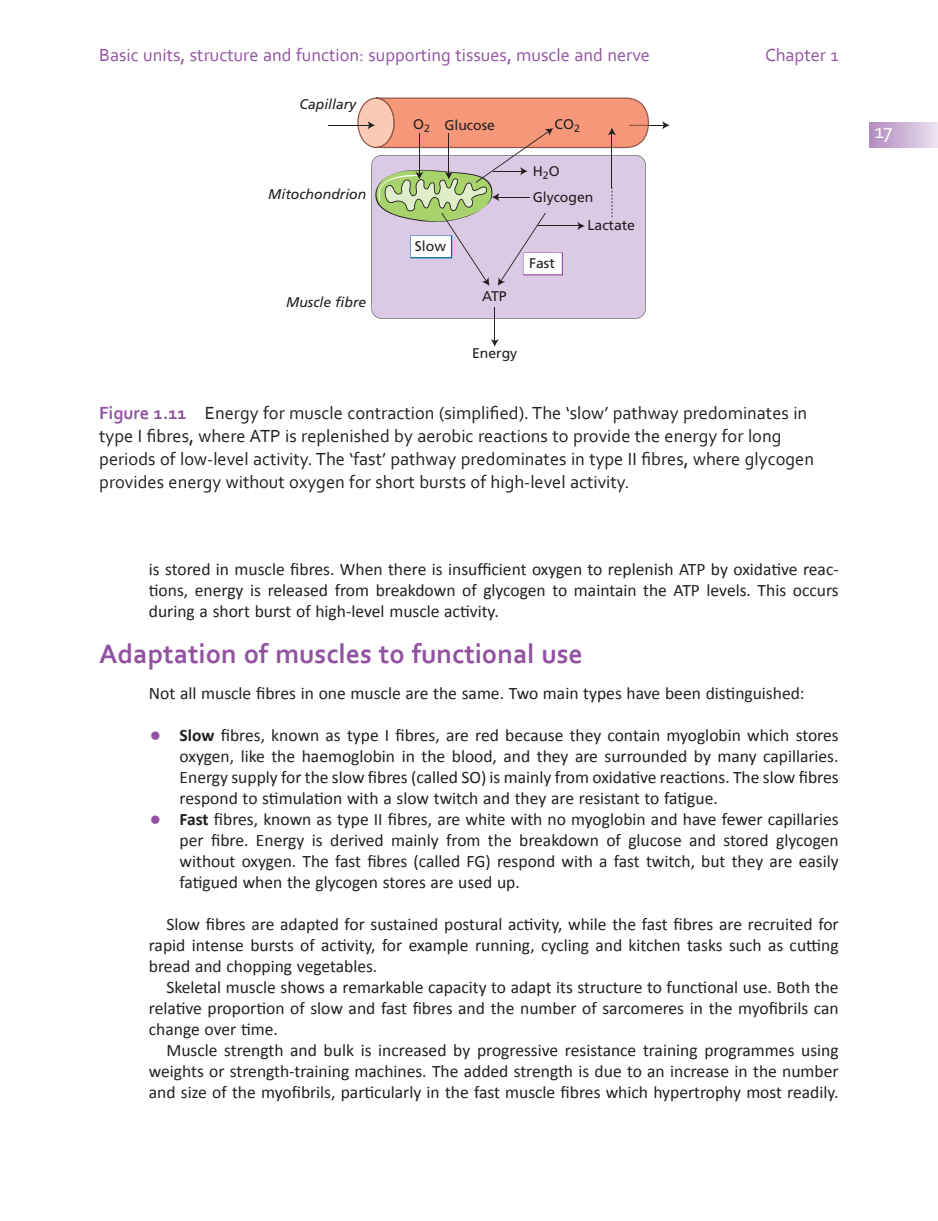
<style>
.page{position:relative;width:938px;height:1221px;background:#fff}
.page>*{position:absolute;margin:0;border:0;box-sizing:border-box;transform-origin:0 0}
.t1{font:700 28px "Corbel";color:#9252a1}
.t2{font:21px "Corbel";color:#fff}
.t3{font:18.38px/22.8px "Corbel";color:#231f20}
.t4{font:18.38px "Corbel";color:#9252a1}
.t5{font:17.5px/21px "Calibri";color:#231f20;text-align:justify}
.t6{font:14px/27.8px "Frutiger";color:#231f20}
.t7{font:italic 14px "Frutiger";color:#231f20}
.s1{font-weight:700;color:#9252a1}
.s2{font-size:26.6px;color:#9252a1}
.s3{font-weight:700}
</style>
<div class="page">
<div style="left:869px;top:122px;width:69px;height:25px;background:linear-gradient(to right,#b28abf,#eae2ef)"></div>
<hr style="left:328px;top:125px;width:42px;height:1px;background:#231f20">
<hr style="left:494px;top:307px;width:1px;height:34px;background:#231f20">
<svg style="left:490px;top:339px;width:9px;height:8px"></svg>
<svg style="left:357px;top:97px;width:312px;height:222px"></svg>
<p class="t4" style="left:99px;top:48px;width:552px">Basic units, structure and function: supporting tissues, muscle and nerve</p>
<p class="t4" style="left:765px;top:48px;width:75px">Chapter 1</p>
<p class="t7" style="left:299px;top:99px;width:58px">Capillary</p>
<p class="t7" style="left:268px;top:189px;width:99px">Mitochondrion</p>
<p class="t7" style="left:286px;top:296px;width:82px">Muscle fibre</p>
<p class="t6" style="left:413px;top:112px;width:83px">O<sub>2</sub> Glucose</p>
<p class="t6" style="left:554px;top:111px;width:27px">CO<sub>2</sub></p>
<p class="t6" style="left:533px;top:158px;width:28px">H<sub>2</sub>O</p>
<p class="t6" style="left:415px;top:234px;width:33px">Slow</p>
<p class="t6" style="left:482px;top:283px;width:26px">ATP</p>
<p class="t6" style="left:587px;top:184px;width:49px;text-indent:-55px">Glycogen<br>Lactate</p>
<p class="t6" style="left:529px;top:250px;width:27px">Fast</p>
<p class="t6" style="left:472px;top:341px;width:47px">Energy</p>
<p class="t3" style="left:99px;top:403px;width:716px"><span class="s1">Figure 1.11</span> Energy for muscle contraction (simplified). The ‘ slow ’ pathway predominates in type I fibres, where ATP is replenished by aerobic reactions to provide the energy for long periods of low - level activity. The ‘ fast ’ pathway predominates in type II fibres, where glycogen provides energy without oxygen for short bursts of high - level activity.</p>
<p class="t5" style="left:149px;top:559px;width:691px">is stored in muscle fibres. When there is insufficient oxygen to replenish ATP by oxidative reac&shy;tions, energy is released from breakdown of glycogen to maintain the ATP levels. This occurs during a short burst of high - level muscle activity.</p>
<h1 class="t1" style="left:99px;top:642px;width:485px">Adaptation of m uscles to f unctional u se</h1>
<p class="t5" style="left:149px;top:684px;width:657px">Not all muscle fibres in one muscle are the same. Two main types have been distinguished:</p>
<p class="t5" style="left:180px;top:726px;width:660px;text-indent:-31px"><span class="s2">•</span> <span class="s3">Slow</span> fibres, known as type I fibres, are red because they contain myoglobin which stores oxygen, like the haemoglobin in the blood, and they are surrounded by many capillaries.<br>Energy supply for the slow fibres (called SO) is mainly from oxidative reactions. The slow fibres respond to stimulation with a slow twitch and they are resistant to fatigue.</p>
<p class="t5" style="left:180px;top:810px;width:660px;text-indent:-31px"><span class="s2">•</span> <span class="s3">Fast</span> fibres, known as type II fibres, are white with no myoglobin and have fewer capillaries per fibre. Energy is derived mainly from the breakdown of glucose and stored glycogen without oxygen. The fast fibres (called FG) respond with a fast twitch, but they are easily fatigued when the glycogen stores are used up.</p>
<p class="t5" style="left:149px;top:915px;width:691px;text-indent:17px">Slow fibres are adapted for sustained postural activity, while the fast fibres are recruited for rapid intense bursts of activity, for example running, cycling and kitchen tasks such as cutting bread and chopping vegetables.</p>
<p class="t5" style="left:149px;top:978px;width:691px;text-indent:17px">Skeletal muscle shows a remarkable capacity to adapt its structure to functional use. Both the relative proportion of slow and fast fibres and the number of sarcomeres in the myofibrils can change over time.</p>
<p class="t5" style="left:149px;top:1041px;width:691px;text-indent:17px">Muscle strength and bulk is increased by progressive resistance training programmes using weights or strength - training machines. The added strength is due to an increase in the number and size of the myofibrils, particularly in the fast muscle fibres which hypertrophy most readily.</p>
<p class="t2" style="left:874px;top:123px;width:19px">17</p>
</div>
